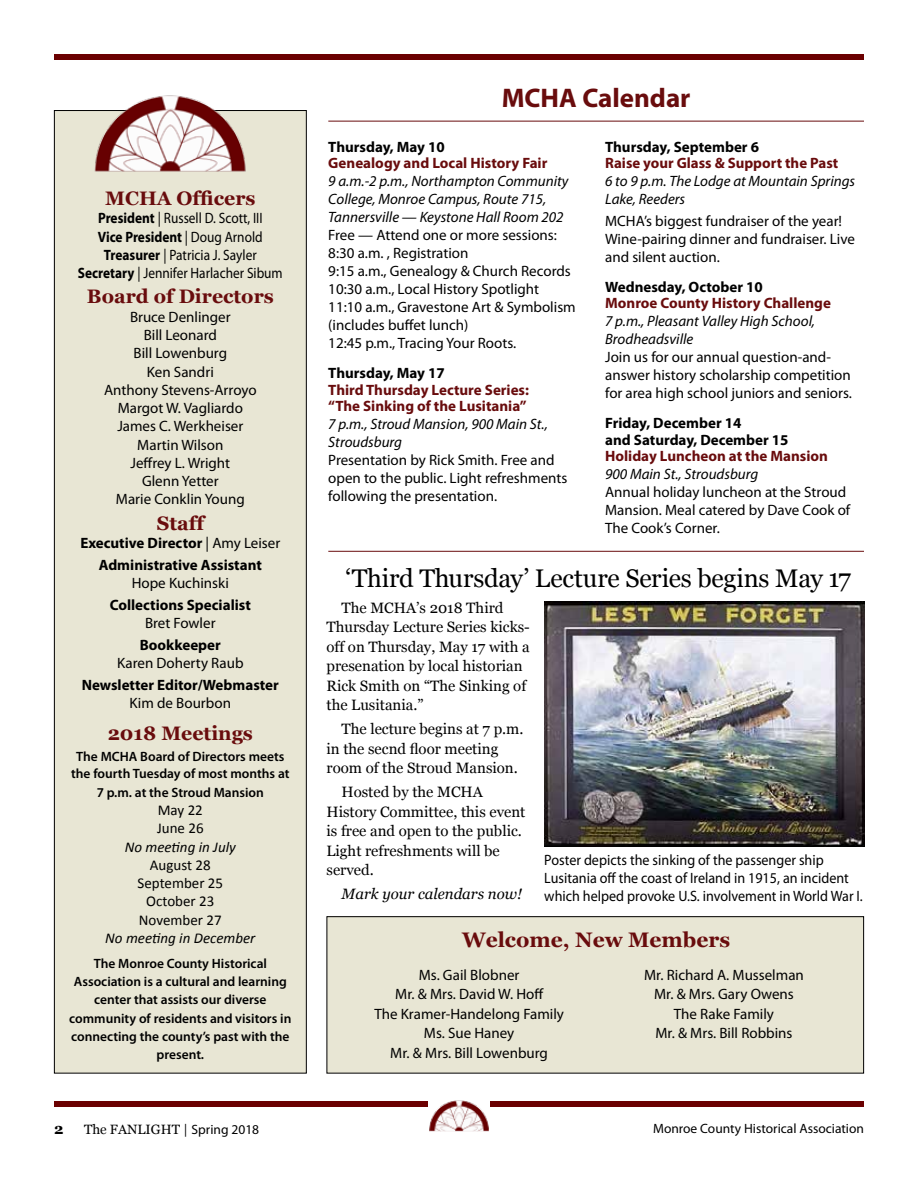
<style>
.page{position:relative;width:918px;height:1188px;background:#fff}
.page>*{position:absolute;margin:0;border:0;box-sizing:border-box;transform-origin:0 0}
.t1{font:700 27px "Myriad Pro";color:#690c0d}
.t2{font:25.5px "Georgia";letter-spacing:-.01em;color:#000}
.t3{font:700 21px "Georgia";color:#690c0d}
.t4{font:700 19.5px "Georgia";color:#690c0d}
.t5{font:15px/18px "Myriad Pro";color:#000}
.t6{font:15px/19.5px "Georgia";color:#000}
.t7{font:italic 15px/18px "Myriad Pro";color:#000}
.t8{font:700 15px/21.8px "Myriad Pro";color:#000;text-align:center}
.t9{font:700 15px/16.5px "Myriad Pro";color:#690c0d}
.t10{font:15px/18px "Myriad Pro";color:#000;scale:.94 1}
.t11{font:15px/18.3px "Myriad Pro";color:#000;text-align:center;scale:.89 1}
.t12{font:15px/18.3px "Calibri";color:#000}
.t13{font:italic 15px "Calibri";color:#000}
.t14{font:italic 15px "Georgia";color:#000}
.t15{font:700 15px "Georgia";color:#000}
.t16{font:600 13.5px/18.3px "Myriad Pro";color:#000;text-align:center}
.t17{font:13.5px "Myriad Pro";color:#000}
.t18{font:13.5px "Georgia";color:#000}
.s1{font-weight:700}
.s2{font-weight:400}
.s3{font-family:"Myriad Pro"}
</style>
<div class="page">
<div style="left:54px;top:54px;width:810px;height:6px;background:#6b0001"></div>
<div style="left:54px;top:1101px;width:810px;height:6px;background:#6b0001"></div>
<svg style="left:429px;top:1131px;width:60px;height:1px"></svg>
<img style="left:428px;top:1100px;width:62px;height:31px">
<div style="left:54px;top:111px;width:252px;height:962px;background:#e8e6d4"></div>
<img style="left:93px;top:95px;width:155px;height:77px">
<hr style="left:328px;top:121px;width:536px;height:1px;background:#690c0d">
<div style="left:327px;top:917px;width:537px;height:156px;background:#e8e6d4"></div>
<div style="left:327px;top:916px;width:537px;height:158px;border:1px solid #000"></div>
<hr style="left:328px;top:551px;width:536px;height:1px;background:#690c0d">
<img style="left:544px;top:601px;width:320px;height:246px">
<h3 class="t4" style="left:105px;top:187px;width:152px">MCHA Officers</h3>
<p class="t11" style="left:78px;top:209px;width:232px"><span class="s1">President</span> | Russell D. Scott, III<br><span class="s1">Vice President</span> | Doug Arnold<br><span class="s1">Treasurer</span> | Patricia J. Sayler<br><span class="s1">Secretary</span> | Jennifer Harlacher Sibum</p>
<h3 class="t4" style="left:87px;top:286px;width:188px">Board of Directors</h3>
<p class="t5" style="left:104px;top:307px;width:154px;text-align:center">Bruce Denlinger<br>Bill Leonard<br>Bill Lowenburg<br>Ken Sandri<br>Anthony Stevens-Arroyo<br>Margot W. Vagliardo<br>James C. Werkheiser<br>Martin Wilson<br>Jeffrey L. Wright<br>Glenn Yetter<br>Marie Conklin Young</p>
<h3 class="t4" style="left:157px;top:512px;width:49px">Staff</h3>
<p class="t8" style="left:80px;top:531px;width:201px">Executive Director <span class="s2">| Amy Leiser<br></span>Administrative Assistant</p>
<p class="t5" style="left:132px;top:574px;width:99px">Hope Kuchinski</p>
<p class="t8" style="left:110px;top:593px;width:143px">Collections Specialist</p>
<p class="t5" style="left:145px;top:614px;width:72px">Bret Fowler</p>
<p class="t8" style="left:140px;top:633px;width:83px">Bookkeeper</p>
<p class="t5" style="left:117px;top:654px;width:128px">Karen Doherty Raub</p>
<p class="t8" style="left:82px;top:673px;width:199px">Newsletter Editor/Webmaster</p>
<p class="t5" style="left:130px;top:694px;width:103px">Kim de Bourbon</p>
<h3 class="t4" style="left:108px;top:722px;width:147px">2018 Meetings</h3>
<p class="t16" style="left:71px;top:747px;width:220px">The MCHA Board of Directors meets the fourth Tuesday of most months at<br>7 p.m. at the Stroud Mansion</p>
<p class="t12" style="left:157px;top:800px;width:48px">May 22<br>June 26</p>
<p class="t13" style="left:125px;top:837px;width:113px">No meeting in July</p>
<p class="t12" style="left:138px;top:855px;width:87px;text-align:center">August 28<br>September 25<br>October 23<br>November 27</p>
<p class="t13" style="left:105px;top:929px;width:152px">No meeting in December</p>
<p class="t16" style="left:69px;top:954px;width:224px">The Monroe County Historical<br>Association is a cultural and learning center that assists our diverse community of residents and visitors in connecting the county’s past with the present.</p>
<h1 class="t1" style="left:502px;top:81px;width:190px">MCHA Calendar</h1>
<p class="t8" style="left:328px;top:135px;width:118px">Thursday, May 10</p>
<p class="t9" style="left:328px;top:154px;width:221px">Genealogy and Local History Fair</p>
<p class="t7" style="left:328px;top:172px;width:242px">9 a.m.-2 p.m., Northampton Community<br>College, Monroe Campus, Route 715,<br>Tannersville — Keystone Hall Room 202</p>
<p class="t5" style="left:328px;top:226px;width:249px">Free — Attend one or more sessions:<br>8:30 a.m. , Registration<br>9:15 a.m., Genealogy &amp; Church Records<br>10:30 a.m., Local History Spotlight<br>11:10 a.m., Gravestone Art &amp; Symbolism (includes buffet lunch)<br>12:45 p.m., Tracing Your Roots.</p>
<p class="t8" style="left:328px;top:362px;width:118px">Thursday, May 17</p>
<p class="t9" style="left:328px;top:381px;width:202px">Third Thursday Lecture Series: “The Sinking of the Lusitania”</p>
<p class="t7" style="left:328px;top:415px;width:221px">7 p.m., Stroud Mansion, 900 Main St.,<br>Stroudsburg</p>
<p class="t5" style="left:328px;top:451px;width:241px">Presentation by Rick Smith. Free and open to the public. Light refreshments following the presentation.</p>
<p class="t8" style="left:605px;top:135px;width:155px">Thursday, September 6</p>
<p class="t9" style="left:605px;top:154px;width:235px">Raise your Glass &amp; Support the Past</p>
<p class="t7" style="left:605px;top:172px;width:252px">6 to 9 p.m. The Lodge at Mountain Springs<br>Lake, Reeders</p>
<p class="t5" style="left:605px;top:212px;width:251px">MCHA’s biggest fundraiser of the year!<br>Wine-pairing dinner and fundraiser. Live and silent auction.</p>
<p class="t8" style="left:605px;top:275px;width:159px">Wednesday, October 10</p>
<p class="t9" style="left:605px;top:294px;width:227px">Monroe County History Challenge</p>
<p class="t7" style="left:605px;top:312px;width:211px">7 p.m., Pleasant Valley High School,<br>Brodheadsville</p>
<p class="t5" style="left:605px;top:348px;width:248px">Join us for our annual question-and&shy;answer history scholarship competition for area high school juniors and seniors.</p>
<p class="t8" style="left:605px;top:414px;width:185px;line-height:16.5px;text-align:left">Friday, December 14<br>and Saturday, December 15</p>
<p class="t9" style="left:605px;top:447px;width:224px">Holiday Luncheon at the Mansion</p>
<p class="t7" style="left:605px;top:465px;width:155px">900 Main St., Stroudsburg</p>
<p class="t5" style="left:605px;top:483px;width:247px">Annual holiday luncheon at the Stroud<br>Mansion. Meal catered by Dave Cook of<br>The Cook’s Corner.</p>
<h2 class="t2" style="left:346px;top:563px;width:507px">‘Third Thursday’ Lecture Series begins May 17</h2>
<p class="t6" style="left:327px;top:598px;width:205px;text-indent:15px">The MCHA’s 2018 Third<br>Thursday Lecture Series kicks&shy;off on Thursday, May 17 with a presenation by local historian<br>Rick Smith on “The Sinking of the Lusitania.”</p>
<p class="t6" style="left:327px;top:719px;width:199px;text-indent:15px">The lecture begins at 7 p.m. in the secnd floor meeting room of the Stroud Mansion.</p>
<p class="t6" style="left:327px;top:782px;width:200px;text-indent:15px">Hosted by the MCHA<br>History Committee, this event is free and open to the public.<br>Light refreshments will be served.</p>
<p class="t14" style="left:342px;top:886px;width:182px">Mark your calendars now!</p>
<p class="t10" style="left:544px;top:851px;width:340px">Poster depicts the sinking of the passenger ship<br>Lusitania off the coast of Ireland in 1915, an incident which helped provoke U.S. involvement in World War I.</p>
<h3 class="t3" style="left:462px;top:928px;width:270px">Welcome, New Members</h3>
<p class="t5" style="left:374px;top:965px;width:191px;line-height:19.5px;text-align:center">Ms. Gail Blobner<br>Mr. &amp; Mrs. David W. Hoff<br>The Kramer-Handelong Family<br>Ms. Sue Haney<br>Mr. &amp; Mrs. Bill Lowenburg</p>
<p class="t5" style="left:644px;top:965px;width:161px;line-height:19.5px;text-align:center">Mr. Richard A. Musselman<br>Mr. &amp; Mrs. Gary Owens<br>The Rake Family<br>Mr. &amp; Mrs. Bill Robbins</p>
<p class="t15" style="left:54px;top:1120px;width:11px">2</p>
<p class="t18" style="left:84px;top:1122px;width:177px">The FANLIGHT | <span class="s3">Spring 2018</span></p>
<p class="t17" style="left:653px;top:1120px;width:212px">Monroe County Historical Association</p>
</div>
